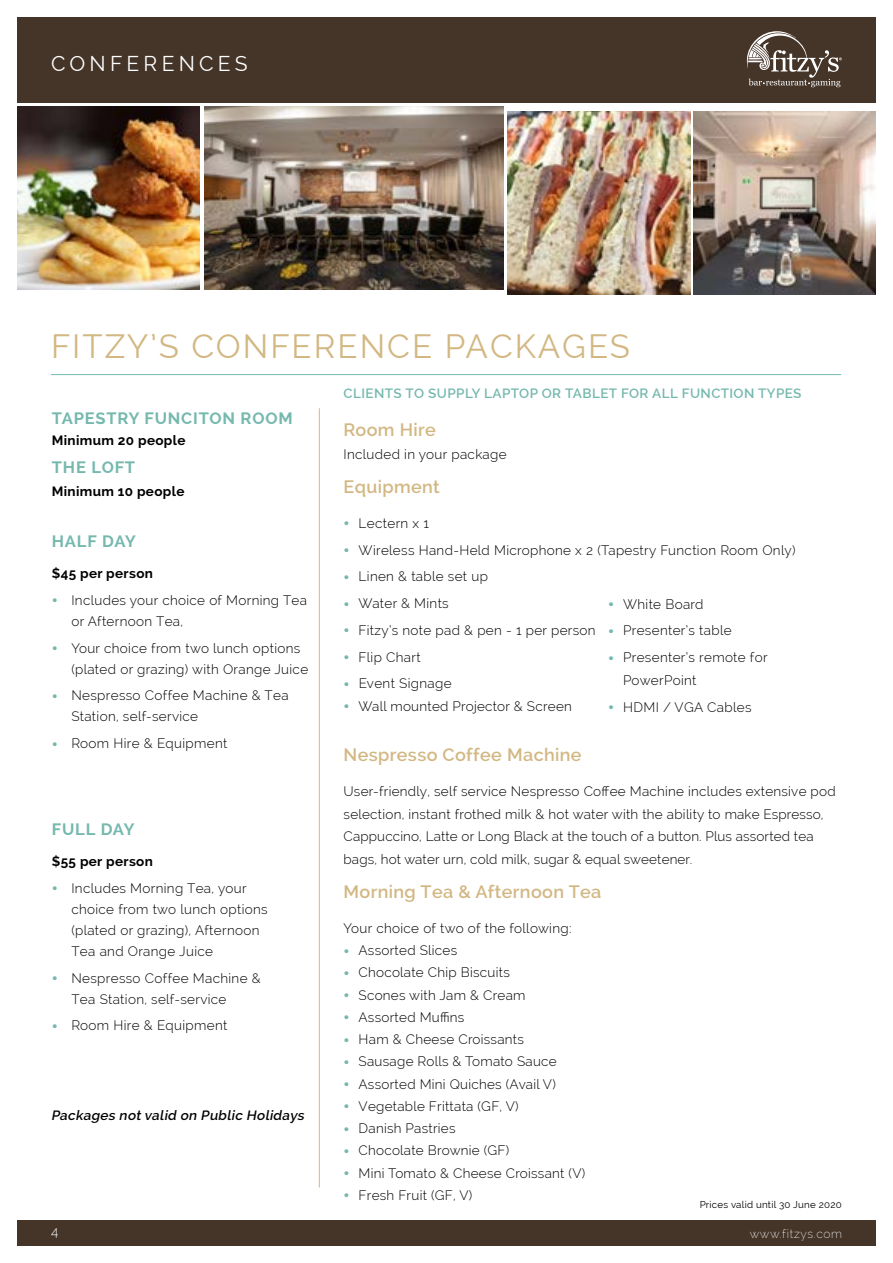
<style>
.page{position:relative;width:893px;height:1263px;background:#fff}
.page>*{position:absolute;margin:0;border:0;box-sizing:border-box;transform-origin:0 0}
.t1{font:33px "Raleway";letter-spacing:.06em;color:#d2b782}
.t2{font:21px "Raleway";letter-spacing:.2em;color:#fff}
.t3{font:600 18px "Raleway";letter-spacing:.02em;color:#d2b782}
.t4{font:700 16.5px "Raleway";letter-spacing:.05em;color:#75b8ae}
.t5{font:300 13.5px/21px "Raleway";letter-spacing:.02em;color:#000}
.t6{font:700 13.5px "Raleway";letter-spacing:.025em;color:#000}
.t7{font:600 13.5px "Raleway";letter-spacing:.03em;color:#75b8ae}
.t8{font:italic 600 13.5px "Raleway";color:#000}
.t9{font:300 13.5px "Raleway";color:#fff}
.t10{font:200 12px "Raleway";letter-spacing:.05em;color:#fff}
.t11{font:9.75px "Raleway";letter-spacing:.025em;color:#000}
.s1{font-weight:800;font-size:16.5px;color:#75b8ae}
</style>
<div class="page">
<div style="left:17px;top:1220px;width:859px;height:26px;background:#453529"></div>
<div style="left:17px;top:17px;width:859px;height:85px;background:#453529"></div>
<svg style="left:747px;top:31px;width:95px;height:56px"></svg>
<hr style="left:51px;top:374px;width:790px;height:1px;background:#75b8ae">
<hr style="left:319px;top:408px;width:1px;height:779px;background:#d2b782">
<img style="left:17px;top:106px;width:183px;height:183px">
<img style="left:507px;top:112px;width:183px;height:183px">
<img style="left:693px;top:112px;width:183px;height:183px">
<img style="left:204px;top:106px;width:299px;height:183px">
<h2 class="t2" style="left:51px;top:51px;width:198px">CONFERENCES</h2>
<h1 class="t1" style="left:51px;top:328px;width:580px">FITZY’S CONFERENCE PACKAGES</h1>
<p class="t4" style="left:52px;top:408px;width:242px">TAPESTRY FUNCITON ROOM</p>
<p class="t6" style="left:52px;top:432px;width:135px">Minimum 20 people</p>
<p class="t4" style="left:52px;top:458px;width:85px">THE LOFT</p>
<p class="t6" style="left:52px;top:483px;width:134px">Minimum 10 people</p>
<p class="t4" style="left:52px;top:532px;width:85px">HALF DAY</p>
<p class="t6" style="left:52px;top:566px;width:103px">$45 per person</p>
<p class="t5" style="left:71px;top:589px;width:237px;text-indent:-20px"><span class="s1">•</span> Includes your choice of Morning Tea or Afternoon Tea,</p>
<p class="t5" style="left:71px;top:637px;width:238px;text-indent:-20px"><span class="s1">•</span> Your choice from two lunch options (plated or grazing) with Orange Juice</p>
<p class="t5" style="left:71px;top:685px;width:219px;text-indent:-20px"><span class="s1">•</span> Nespresso Coffee Machine &amp; Tea<br>Station, self-service</p>
<p class="t5" style="left:52px;top:733px;width:177px"><span class="s1">•</span> Room Hire &amp; Equipment</p>
<p class="t4" style="left:52px;top:820px;width:84px">FULL DAY</p>
<p class="t6" style="left:52px;top:854px;width:102px">$55 per person</p>
<p class="t5" style="left:71px;top:878px;width:198px;text-indent:-20px"><span class="s1">•</span> Includes Morning Tea, your choice from two lunch options (plated or grazing), Afternoon<br>Tea and Orange Juice</p>
<p class="t5" style="left:71px;top:967px;width:191px;text-indent:-20px"><span class="s1">•</span> Nespresso Coffee Machine &amp;<br>Tea Station, self-service</p>
<p class="t5" style="left:52px;top:1015px;width:177px"><span class="s1">•</span> Room Hire &amp; Equipment</p>
<p class="t8" style="left:51px;top:1108px;width:257px">Packages not valid on Public Holidays</p>
<p class="t7" style="left:344px;top:386px;width:459px">CLIENTS TO SUPPLY LAPTOP OR TABLET FOR ALL FUNCTION TYPES</p>
<h3 class="t3" style="left:344px;top:420px;width:94px">Room Hire</h3>
<p class="t5" style="left:344px;top:443px;width:165px">Included in your package</p>
<h3 class="t3" style="left:344px;top:476px;width:98px">Equipment</h3>
<p class="t5" style="left:344px;top:512px;width:87px"><span class="s1">•</span> Lectern x 1</p>
<p class="t5" style="left:344px;top:539px;width:453px"><span class="s1">•</span> Wireless Hand-Held Microphone x 2 (Tapestry Function Room Only)</p>
<p class="t5" style="left:344px;top:566px;width:146px"><span class="s1">•</span> Linen &amp; table set up</p>
<p class="t5" style="left:344px;top:593px;width:107px"><span class="s1">•</span> Water &amp; Mints</p>
<p class="t5" style="left:344px;top:619px;width:254px"><span class="s1">•</span> Fitzy’s note pad &amp; pen - 1 per person</p>
<p class="t5" style="left:344px;top:646px;width:79px"><span class="s1">•</span> Flip Chart</p>
<p class="t5" style="left:344px;top:673px;width:109px"><span class="s1">•</span> Event Signage</p>
<p class="t5" style="left:344px;top:695px;width:230px"><span class="s1">•</span> Wall mounted Projector &amp; Screen</p>
<h3 class="t3" style="left:344px;top:744px;width:239px">Nespresso Coffee Machine</h3>
<p class="t5" style="left:344px;top:780px;width:494px;line-height:22.5px">User-friendly, self service Nespresso Coffee Machine includes extensive pod selection, instant frothed milk &amp; hot water with the ability to make Espresso, Cappuccino, Latte or Long Black at the touch of a button. Plus assorted tea bags, hot water urn, cold milk, sugar &amp; equal sweetener.</p>
<h3 class="t3" style="left:344px;top:881px;width:259px">Morning Tea &amp; Afternoon Tea</h3>
<p class="t5" style="left:344px;top:917px;width:229px">Your choice of two of the following:</p>
<p class="t5" style="left:344px;top:940px;width:115px"><span class="s1">•</span> Assorted Slices</p>
<p class="t5" style="left:344px;top:962px;width:168px"><span class="s1">•</span> Chocolate Chip Biscuits</p>
<p class="t5" style="left:344px;top:984px;width:183px"><span class="s1">•</span> Scones with Jam &amp; Cream</p>
<p class="t5" style="left:344px;top:1006px;width:122px"><span class="s1">•</span> Assorted Muffins</p>
<p class="t5" style="left:344px;top:1029px;width:182px"><span class="s1">•</span> Ham &amp; Cheese Croissants</p>
<p class="t5" style="left:344px;top:1051px;width:215px"><span class="s1">•</span> Sausage Rolls &amp; Tomato Sauce</p>
<p class="t5" style="left:344px;top:1073px;width:214px"><span class="s1">•</span> Assorted Mini Quiches (Avail V)</p>
<p class="t5" style="left:344px;top:1095px;width:177px"><span class="s1">•</span> Vegetable Frittata (GF, V)</p>
<p class="t5" style="left:344px;top:1118px;width:113px"><span class="s1">•</span> Danish Pastries</p>
<p class="t5" style="left:344px;top:1140px;width:167px"><span class="s1">•</span> Chocolate Brownie (GF)</p>
<p class="t5" style="left:344px;top:1162px;width:243px"><span class="s1">•</span> Mini Tomato &amp; Cheese Croissant (V)</p>
<p class="t5" style="left:344px;top:1184px;width:130px"><span class="s1">•</span> Fresh Fruit (GF, V)</p>
<p class="t5" style="left:608px;top:593px;width:97px"><span class="s1">•</span> White Board</p>
<p class="t5" style="left:608px;top:620px;width:125px"><span class="s1">•</span> Presenter’s table</p>
<p class="t5" style="left:623px;top:646px;width:146px;line-height:22.5px;text-indent:-15px"><span class="s1">•</span> Presenter’s remote for<br>PowerPoint</p>
<p class="t5" style="left:608px;top:696px;width:145px"><span class="s1">•</span> HDMI / VGA Cables</p>
<p class="t11" style="left:700px;top:1198px;width:144px">Prices valid until 30 June 2020</p>
<p class="t9" style="left:51px;top:1224px;width:9px">4</p>
<p class="t10" style="left:750px;top:1227px;width:94px">www.fitzys.com</p>
</div>
